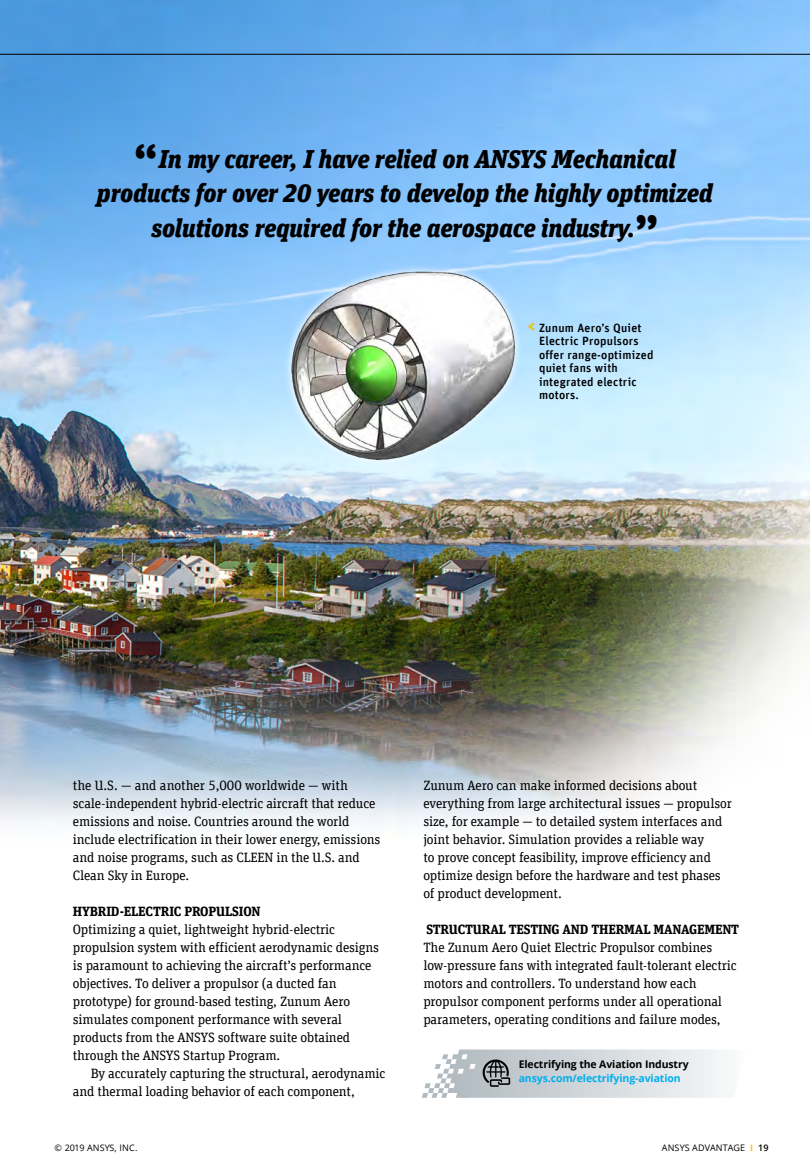
<style>
.page{position:relative;width:810px;height:1175px;background:#fff}
.page>*{position:absolute;margin:0;border:0;box-sizing:border-box;transform-origin:0 0}
.t1{font:italic 900 25.5px/34.5px "Unit Slab Offc Pro";letter-spacing:-.01em;color:#000;text-align:center}
.t2{font:13.5px/18px "Unit Slab Offc Pro";letter-spacing:-.01em;color:#000}
.t3{font:700 13.5px "Unit Slab Offc Pro";letter-spacing:-.01em;color:#000}
.t4{font:500 12px/13.5px "Unit Offc Pro";letter-spacing:.02em;color:#000}
.t5{font:700 10.5px "Open Sans";letter-spacing:-.01em;color:#000}
.t6{font:700 10.5px "Open Sans";letter-spacing:-.01em;color:#00aeef}
.t7{font:9px "Open Sans";letter-spacing:.01em;color:#000}
.s1{font-style:normal;font-size:45px}
.s2{font-weight:700;font-size:16.5px;color:#f3c317}
.s3{font-weight:700;color:#f3c317}
.s4{font-weight:600}
</style>
<div class="page">
<img style="left:0;top:0;width:810px;height:824px">
<div style="left:283px;top:263px;width:240px;height:205px;background:#fff;opacity:.75"></div>
<img style="left:285px;top:266px;width:243px;height:197px">
<svg style="left:422px;top:1049px;width:301px;height:48px;background:#d1d6da"></svg>
<hr style="left:0;top:54px;width:810px;height:1px;background:#000">
<svg style="left:0;top:735px;width:1px;height:89px"></svg>
<h1 class="t1" style="left:97px;top:140px;width:618px"><span class="s1">“</span>In my career, I have relied on ANSYS Mechanical products for over 20 years to develop the highly optimized solutions required for the aerospace industry.<span class="s1">”</span></h1>
<p class="t4" style="left:539px;top:320px;width:116px;text-indent:-12px"><span class="s2">&lt;</span> Zunum Aero’s Quiet<br>Electric Propulsors offer range-optimized quiet fans with integrated electric motors.</p>
<p class="t2" style="left:73px;top:775px;width:309px">the U.S. — and another 5,000 worldwide — with scale-independent hybrid-electric aircraft that reduce emissions and noise. Countries around the world include electrification in their lower energy, emissions and noise programs, such as CLEEN in the U.S. and Clean Sky in Europe.</p>
<p class="t3" style="left:73px;top:901px;width:189px">HYBRID-ELECTRIC PROPULSION</p>
<p class="t2" style="left:73px;top:919px;width:308px">Optimizing a quiet, lightweight hybrid-electric propulsion system with efficient aerodynamic designs is paramount to achieving the aircraft’s performance objectives. To deliver a propulsor (a ducted fan prototype) for ground-based testing, Zunum Aero simulates component performance with several products from the ANSYS software suite obtained through the ANSYS Startup Program.</p>
<p class="t2" style="left:73px;top:1063px;width:314px;text-indent:18px">By accurately capturing the structural, aerodynamic and thermal loading behavior of each component,</p>
<p class="t2" style="left:423px;top:775px;width:310px">Zunum Aero can make informed decisions about everything from large architectural issues — propulsor size, for example — to detailed system interfaces and joint behavior. Simulation provides a reliable way<br>to prove concept feasibility, improve efficiency and optimize design before the hardware and test phases of product development.</p>
<p class="t3" style="left:426px;top:919px;width:314px">STRUCTURAL TESTING AND THERMAL MANAGEMENT</p>
<p class="t2" style="left:423px;top:937px;width:315px">The Zunum Aero Quiet Electric Propulsor combines low-pressure fans with integrated fault-tolerant electric motors and controllers. To understand how each propulsor component performs under all operational parameters, operating conditions and failure modes,</p>
<p class="t5" style="left:519px;top:1057px;width:172px">Electrifying the Aviation Industry</p>
<p class="t6" style="left:519px;top:1070px;width:164px">ansys.com/electrifying-aviation</p>
<p class="t7" style="left:55px;top:1141px;width:84px">© 2019 ANSYS, INC.</p>
<p class="t7" style="left:662px;top:1141px;width:108px">ANSYS ADVANTAGE <span class="s3">I</span> <span class="s4">19</span></p>
</div>
